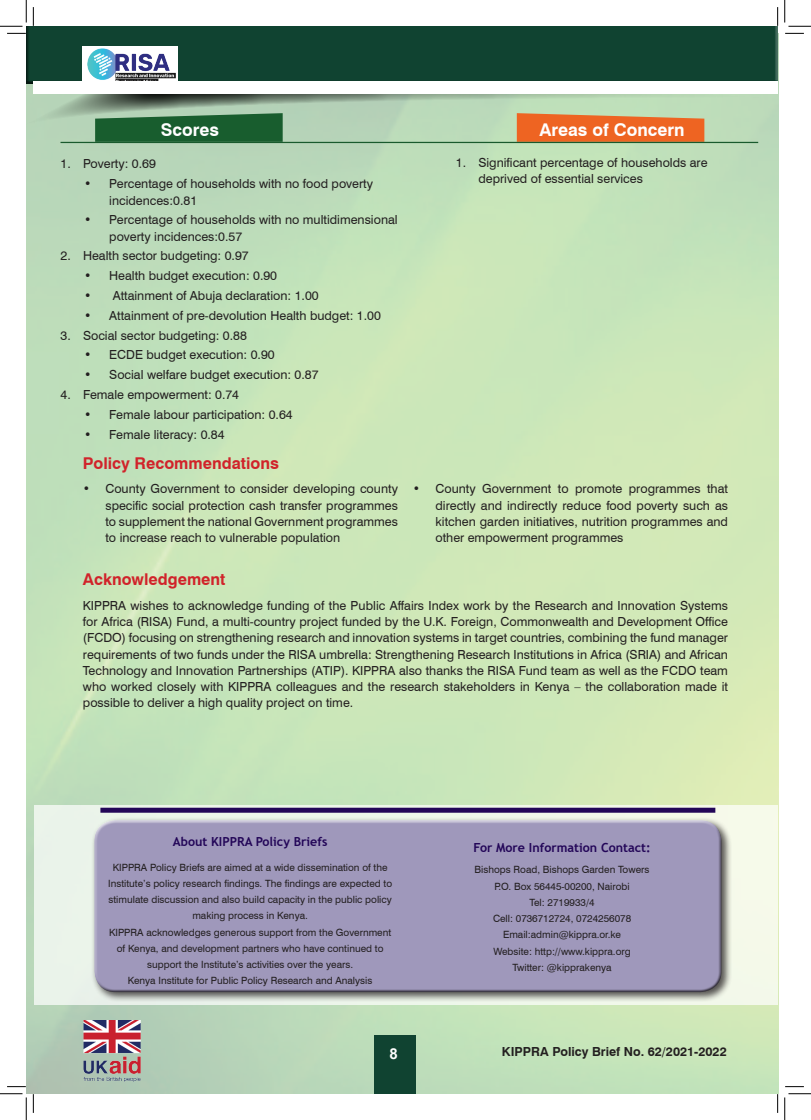
<style>
.page{position:relative;width:811px;height:1120px;background:#fff}
.page>*{position:absolute;margin:0;border:0;box-sizing:border-box;transform-origin:0 0}
.t1{font:700 17.5px "Swiss 721 BT";color:#fff}
.t2{font:700 16.25px "Swiss 721 BT";color:#d1232a}
.t3{font:700 15px "Arial";color:#fff}
.t4{font:12.5px/16.2px "Swiss 721 BT";color:#231f20}
.t5{font:700 12.5px "Trebuchet MS";color:#230658}
.t6{font:700 12.5px "Swiss 721 BT";color:#231f20}
.t7{font:10px/16.2px "Swiss 721 BT";color:#231f20;text-align:center}
</style>
<div class="page">
<img style="left:26px;top:129px;width:752px;height:964px">
<svg style="left:26px;top:85px;width:752px;height:44px;background:#a9c5a8"></svg>
<div style="left:26px;top:26px;width:752px;height:59px;background:#104331"></div>
<div style="left:33px;top:83px;width:744px;height:11px;background:#fff"></div>
<div style="left:374px;top:1034px;width:41px;height:59px;background:#104331"></div>
<img style="left:83px;top:1019px;width:58px;height:66px">
<div style="left:83px;top:46px;width:95px;height:41px;background:#fff"></div>
<img style="left:87px;top:48px;width:89px;height:33px">
<div style="left:35px;top:805px;width:742px;height:199px;background:#ebf4ea"></div>
<div style="left:91px;top:816px;width:641px;height:185px;background:#231f20;opacity:.75"></div>
<div style="left:93px;top:818px;width:628px;height:165px;background:#fff;opacity:.75"></div>
<div style="left:94px;top:825px;width:629px;height:167px;background:#9f98bb"></div>
<div style="left:100px;top:807px;width:615px;height:5px;background:#230658"></div>
<div style="left:33px;top:82px;width:744px;height:10px;background:#fff"></div>
<svg style="left:95px;top:113px;width:188px;height:29px;background:#28693c"></svg>
<svg style="left:517px;top:113px;width:187px;height:29px;background:#e77031"></svg>
<hr style="left:61px;top:142px;width:697px;height:1px;background:#195a2d">
<svg style="left:7px;top:33px;width:19px;height:1px"></svg>
<svg style="left:785px;top:33px;width:19px;height:1px"></svg>
<svg style="left:33px;top:7px;width:1px;height:19px"></svg>
<svg style="left:33px;top:1093px;width:1px;height:19px"></svg>
<svg style="left:777px;top:7px;width:1px;height:19px"></svg>
<svg style="left:777px;top:1093px;width:1px;height:19px"></svg>
<svg style="left:0;top:0;width:27px;height:27px"></svg>
<svg style="left:0;top:1093px;width:27px;height:26px"></svg>
<svg style="left:784px;top:0;width:27px;height:27px"></svg>
<svg style="left:784px;top:1093px;width:27px;height:26px"></svg>
<h1 class="t1" style="left:161px;top:119px;width:60px">Scores</h1>
<h1 class="t1" style="left:539px;top:119px;width:147px">Areas of Concern</h1>
<p class="t4" style="left:478px;top:153px;width:231px;text-indent:-22px">1. Significant percentage of households are deprived of essential services</p>
<p class="t4" style="left:61px;top:155px;width:97px">1. Poverty: 0.69</p>
<p class="t4" style="left:109px;top:175px;width:265px;text-indent:-25px">• Percentage of households with no food poverty incidences:0.81</p>
<p class="t4" style="left:109px;top:211px;width:290px;text-indent:-25px">• Percentage of households with no multidimensional poverty incidences:0.57</p>
<p class="t4" style="left:61px;top:247px;width:190px">2. Health sector budgeting: 0.97</p>
<p class="t4" style="left:84px;top:267px;width:194px">• Health budget execution: 0.90</p>
<p class="t4" style="left:84px;top:287px;width:236px">• Attainment of Abuja declaration: 1.00</p>
<p class="t4" style="left:84px;top:306px;width:298px">• Attainment of pre-devolution Health budget: 1.00</p>
<p class="t4" style="left:61px;top:326px;width:188px">3. Social sector budgeting: 0.88</p>
<p class="t4" style="left:84px;top:346px;width:192px">• ECDE budget execution: 0.90</p>
<p class="t4" style="left:84px;top:366px;width:236px">• Social welfare budget execution: 0.87</p>
<p class="t4" style="left:61px;top:386px;width:180px">4. Female empowerment: 0.74</p>
<p class="t4" style="left:84px;top:405px;width:210px">• Female labour participation: 0.64</p>
<p class="t4" style="left:84px;top:425px;width:142px">• Female literacy: 0.84</p>
<h2 class="t2" style="left:83px;top:453px;width:197px">Policy Recommendations</h2>
<p class="t4" style="left:105px;top:480px;width:294px;text-align:justify;text-indent:-22px">• County Government to consider developing county specific social protection cash transfer programmes to supplement the national Government programmes to increase reach to vulnerable population</p>
<p class="t4" style="left:435px;top:480px;width:294px;text-align:justify;text-indent:-22px">• County Government to promote programmes that directly and indirectly reduce food poverty such as kitchen garden initiatives, nutrition programmes and other empowerment programmes</p>
<h2 class="t2" style="left:83px;top:569px;width:144px">Acknowledgement</h2>
<p class="t4" style="left:83px;top:596px;width:646px;text-align:justify">KIPPRA wishes to acknowledge funding of the Public Affairs Index work by the Research and Innovation Systems for Africa (RISA) Fund, a multi-country project funded by the U.K. Foreign, Commonwealth and Development Office (FCDO) focusing on strengthening research and innovation systems in target countries, combining the fund manager requirements of two funds under the RISA umbrella: Strengthening Research Institutions in Africa (SRIA) and African Technology and Innovation Partnerships (ATIP). KIPPRA also thanks the RISA Fund team as well as the FCDO team who worked closely with KIPPRA colleagues and the research stakeholders in Kenya – the collaboration made it possible to deliver a high quality project on time.</p>
<p class="t5" style="left:173px;top:833px;width:156px">About KIPPRA Policy Briefs</p>
<p class="t5" style="left:473px;top:839px;width:179px">For More Information Contact:</p>
<p class="t7" style="left:108px;top:858px;width:286px">KIPPRA Policy Briefs are aimed at a wide dissemination of the Institute’s policy research findings. The findings are expected to stimulate discussion and also build capacity in the public policy making process in Kenya.<br>KIPPRA acknowledges generous support from the Government of Kenya, and development partners who have continued to support the Institute’s activities over the years.<br>Kenya Institute for Public Policy Research and Analysis</p>
<p class="t7" style="left:475px;top:860px;width:176px">Bishops Road, Bishops Garden Towers<br>P.O. Box 56445-00200, Nairobi<br>Tel: 2719933/4<br>Cell: 0736712724, 0724256078<br>Email:admin@kippra.or.ke<br>Website: http://www.kippra.org<br>Twitter: @kipprakenya</p>
<p class="t3" style="left:389px;top:1043px;width:10px">8</p>
<p class="t6" style="left:502px;top:1043px;width:226px">KIPPRA Policy Brief No. 62/2021-2022</p>
</div>
